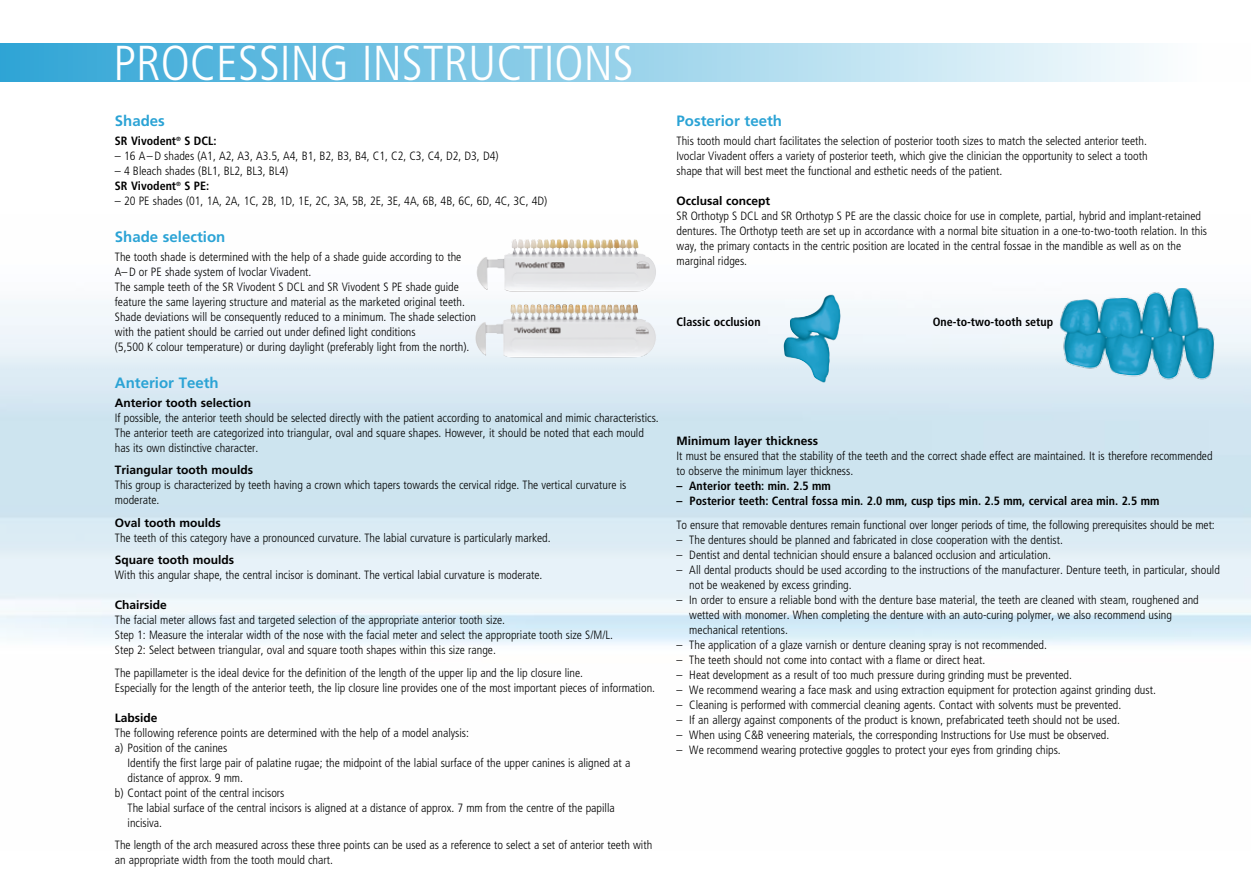
<style>
.page{position:relative;width:1251px;height:893px;background:#fff}
.page>*{position:absolute;margin:0;border:0;box-sizing:border-box;transform-origin:0 0}
.t1{font:300 condensed 49.05px "Frutiger";color:#fff}
.t2{font:700 15px "Frutiger";color:#2ba3d5}
.t3{font:300 condensed 12px/15px "Frutiger";color:#000}
.t4{font:700 condensed 12px "Frutiger";color:#000}
.t5{font:700 12px "Frutiger";color:#000}
.s1{font-weight:700}
</style>
<div class="page">
<div style="left:0;top:43px;width:1250px;height:39px;background:linear-gradient(to right,#2fa4d5,#fff)"></div>
<img style="left:0;top:294px;width:1250px;height:351px">
<hr style="left:1250px;top:43px;width:1px;height:39px;background:#2ba3d5">
<img style="left:476px;top:239px;width:180px;height:53px">
<img style="left:475px;top:304px;width:181px;height:53px">
<img style="left:816px;top:295px;width:14px;height:16px">
<img style="left:1032px;top:288px;width:205px;height:96px">
<h1 class="t1" style="left:113px;top:35px;width:521px">PROCESSING INSTRUCTIONS</h1>
<p class="t2" style="left:115px;top:112px;width:52px">Shades</p>
<p class="t4" style="left:115px;top:134px;width:103px">SR Vivodent<sup>®</sup> S DCL:</p>
<p class="t3" style="left:115px;top:149px;width:385px">– 16 A–D shades (A1, A2, A3, A3.5, A4, B1, B2, B3, B4, C1, C2, C3, C4, D2, D3, D4)</p>
<p class="t3" style="left:115px;top:164px;width:175px">– 4 Bleach shades (BL1, BL2, BL3, BL4)<br><span class="s1">SR Vivodent</span><sup>®</sup> <span class="s1">S PE:</span></p>
<p class="t3" style="left:115px;top:194px;width:434px">– 20 PE shades (01, 1A, 2A, 1C, 2B, 1D, 1E, 2C, 3A, 5B, 2E, 3E, 4A, 6B, 4B, 6C, 6D, 4C, 3C, 4D)</p>
<p class="t2" style="left:115px;top:228px;width:112px">Shade selection</p>
<p class="t3" style="left:115px;top:250px;width:362px">The tooth shade is determined with the help of a shade guide according to the A–D or PE shade system of Ivoclar Vivadent.<br>The sample teeth of the SR Vivodent S DCL and SR Vivodent S PE shade guide feature the same layering structure and material as the marketed original teeth.<br>Shade deviations will be consequently reduced to a minimum. The shade selection with the patient should be carried out under defined light conditions<br>(5,500 K colour temperature) or during daylight (preferably light from the north).</p>
<p class="t2" style="left:115px;top:374px;width:105px">Anterior Teeth</p>
<p class="t5" style="left:115px;top:396px;width:138px">Anterior tooth selection</p>
<p class="t3" style="left:115px;top:410px;width:545px">If possible, the anterior teeth should be selected directly with the patient according to anatomical and mimic characteristics.<br>The anterior teeth are categorized into triangular, oval and square shapes. However, it should be noted that each mould has its own distinctive character.</p>
<p class="t5" style="left:115px;top:463px;width:140px">Triangular tooth moulds</p>
<p class="t3" style="left:115px;top:478px;width:513px">This group is characterized by teeth having a crown which tapers towards the cervical ridge. The vertical curvature is moderate.</p>
<p class="t5" style="left:115px;top:516px;width:108px">Oval tooth moulds</p>
<p class="t3" style="left:115px;top:530px;width:437px">The teeth of this category have a pronounced curvature. The labial curvature is particularly marked.</p>
<p class="t5" style="left:115px;top:553px;width:121px">Square tooth moulds</p>
<p class="t3" style="left:115px;top:568px;width:429px">With this angular shape, the central incisor is dominant. The vertical labial curvature is moderate.</p>
<p class="t5" style="left:115px;top:598px;width:54px">Chairside</p>
<p class="t3" style="left:115px;top:613px;width:499px">The facial meter allows fast and targeted selection of the appropriate anterior tooth size.<br>Step 1: Measure the interalar width of the nose with the facial meter and select the appropriate tooth size S/M/L.<br>Step 2: Select between triangular, oval and square tooth shapes within this size range.</p>
<p class="t3" style="left:115px;top:665px;width:541px">The papillameter is the ideal device for the definition of the length of the upper lip and the lip closure line.<br>Especially for the length of the anterior teeth, the lip closure line provides one of the most important pieces of information.</p>
<p class="t5" style="left:115px;top:711px;width:44px">Labside</p>
<p class="t3" style="left:115px;top:725px;width:355px">The following reference points are determined with the help of a model analysis: a) Position of the canines</p>
<p class="t3" style="left:128px;top:755px;width:504px">Identify the first large pair of palatine rugae; the midpoint of the labial surface of the upper canines is aligned at a</p>
<p class="t3" style="left:128px;top:770px;width:117px">distance of approx. 9 mm.</p>
<p class="t3" style="left:115px;top:785px;width:171px">b) Contact point of the central incisors</p>
<p class="t3" style="left:128px;top:800px;width:488px">The labial surface of the central incisors is aligned at a distance of approx. 7 mm from the centre of the papilla</p>
<p class="t3" style="left:128px;top:815px;width:36px">incisiva.</p>
<p class="t3" style="left:115px;top:838px;width:538px">The length of the arch measured across these three points can be used as a reference to select a set of anterior teeth with an appropriate width from the tooth mould chart.</p>
<p class="t2" style="left:676px;top:112px;width:107px">Posterior teeth</p>
<p class="t3" style="left:676px;top:134px;width:472px;text-align:justify">This tooth mould chart facilitates the selection of posterior tooth sizes to match the selected anterior teeth.<br>Ivoclar Vivadent offers a variety of posterior teeth, which give the clinician the opportunity to select a tooth shape that will best meet the functional and esthetic needs of the patient.</p>
<p class="t5" style="left:676px;top:194px;width:95px">Occlusal concept</p>
<p class="t3" style="left:676px;top:209px;width:532px">SR Orthotyp S DCL and SR Orthotyp S PE are the classic choice for use in complete, partial, hybrid and implant-retained dentures. The Orthotyp teeth are set up in accordance with a normal bite situation in a one-to-two-tooth relation. In this way, the primary contacts in the centric position are located in the central fossae in the mandible as well as on the marginal ridges.</p>
<p class="t4" style="left:676px;top:314px;width:85px">Classic occlusion</p>
<p class="t4" style="left:932px;top:314px;width:122px">One-to-two-tooth setup</p>
<p class="t5" style="left:676px;top:434px;width:143px">Minimum layer thickness</p>
<p class="t3" style="left:676px;top:449px;width:537px">It must be ensured that the stability of the teeth and the correct shade effect are maintained. It is therefore recommended to observe the minimum layer thickness.</p>
<p class="t4" style="left:676px;top:479px;width:156px">– Anterior teeth: min. 2.5 mm</p>
<p class="t4" style="left:676px;top:494px;width:484px">– Posterior teeth: Central fossa min. 2.0 mm, cusp tips min. 2.5 mm, cervical area min. 2.5 mm</p>
<p class="t3" style="left:676px;top:518px;width:539px">To ensure that removable dentures remain functional over longer periods of time, the following prerequisites should be met:</p>
<p class="t3" style="left:676px;top:533px;width:388px">– The dentures should be planned and fabricated in close cooperation with the dentist.</p>
<p class="t3" style="left:676px;top:548px;width:376px">– Dentist and dental technician should ensure a balanced occlusion and articulation.</p>
<p class="t3" style="left:689px;top:563px;width:532px;text-indent:-13px">– All dental products should be used according to the instructions of the manufacturer. Denture teeth, in particular, should not be weakened by excess grinding.</p>
<p class="t3" style="left:689px;top:593px;width:511px;text-indent:-13px">– In order to ensure a reliable bond with the denture base material, the teeth are cleaned with steam, roughened and wetted with monomer. When completing the denture with an auto-curing polymer, we also recommend using mechanical retentions.</p>
<p class="t3" style="left:676px;top:638px;width:372px">– The application of a glaze varnish or denture cleaning spray is not recommended.</p>
<p class="t3" style="left:676px;top:653px;width:310px">– The teeth should not come into contact with a flame or direct heat.</p>
<p class="t3" style="left:676px;top:668px;width:397px">– Heat development as a result of too much pressure during grinding must be prevented.</p>
<p class="t3" style="left:676px;top:683px;width:481px">– We recommend wearing a face mask and using extraction equipment for protection against grinding dust.</p>
<p class="t3" style="left:676px;top:698px;width:446px">– Cleaning is performed with commercial cleaning agents. Contact with solvents must be prevented.</p>
<p class="t3" style="left:676px;top:713px;width:445px">– If an allergy against components of the product is known, prefabricated teeth should not be used.</p>
<p class="t3" style="left:676px;top:728px;width:434px">– When using C&amp;B veneering materials, the corresponding Instructions for Use must be observed.</p>
<p class="t3" style="left:676px;top:743px;width:385px">– We recommend wearing protective goggles to protect your eyes from grinding chips.</p>
</div>
